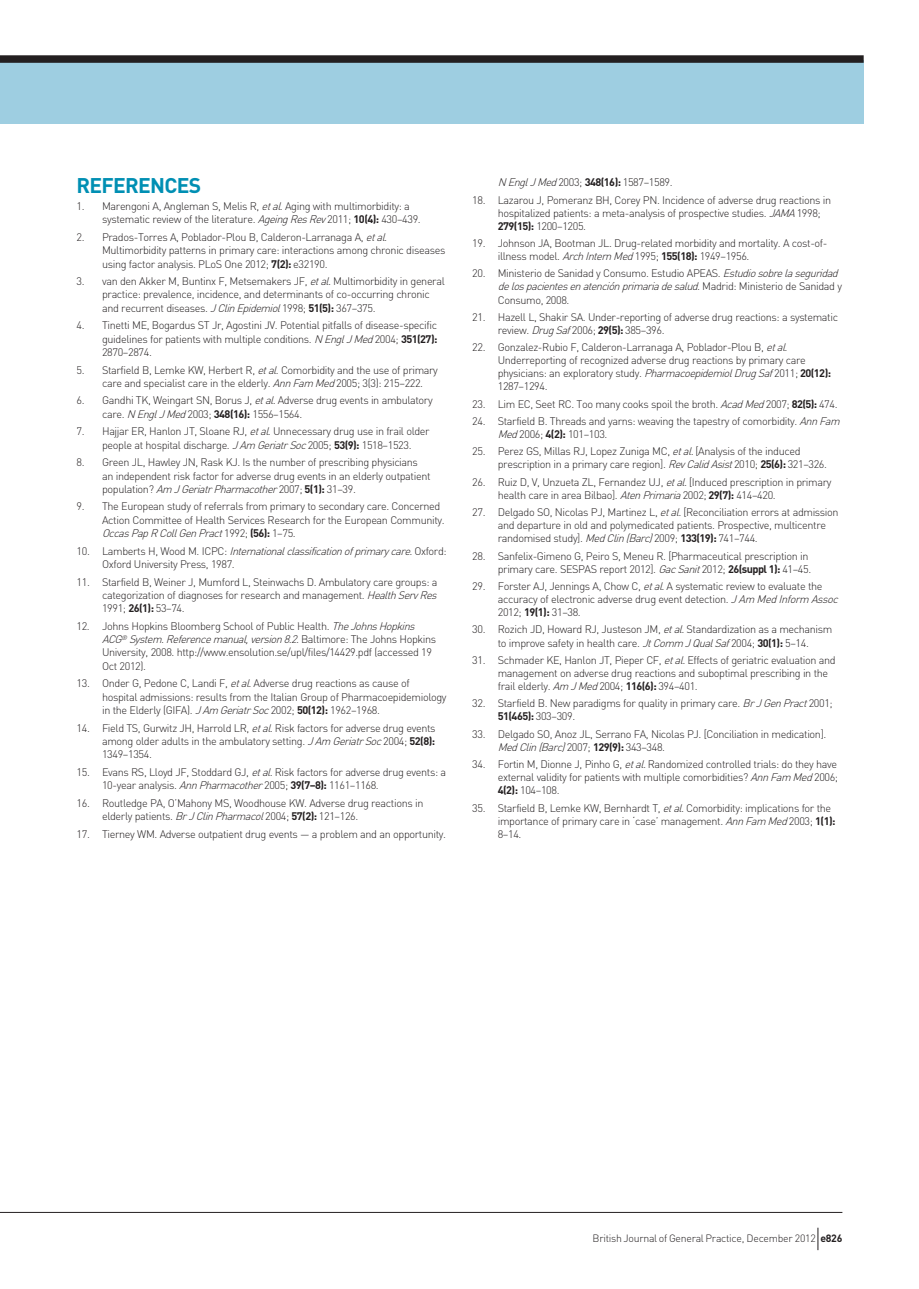
<style>
.page{position:relative;width:919px;height:1289px;background:#fff}
.page>*{position:absolute;margin:0;border:0;box-sizing:border-box;transform-origin:0 0}
.t1{font:700 21px "DIN";letter-spacing:-.035em;color:#008fb3}
.t2{font:300 10.8px/13.4px "DIN";letter-spacing:-.035em;color:#231f20}
.t3{font:300 10.5px "DIN";letter-spacing:-.025em;color:#231f20}
.s1{font-style:italic}
.s2{font-weight:700}
</style>
<div class="page">
<div style="left:0;top:60px;width:863px;height:64px;background:#9ecee1"></div>
<div style="left:0;top:55px;width:863px;height:8px;background:#231f20"></div>
<hr style="left:0;top:1211px;width:842px;height:1px;background:#231f20">
<svg style="left:817px;top:1227px;width:1px;height:23px"></svg>
<h1 class="t1" style="left:77px;top:171px;width:126px">REFERENCES</h1>
<p class="t2" style="left:102px;top:199px;width:320px;text-indent:-26px">1. Marengoni A, Angleman S, Melis R, <span class="s1">etal</span>. Aging with multimorbidity: a systematic review of the literature. <span class="s1">AgeingResRev</span>2011; <span class="s2">10(4):</span> 430–439.</p>
<p class="t2" style="left:102px;top:230px;width:345px;text-indent:-26px">2. Prados-Torres A, Poblador-Plou B, Calderon-Larranaga A, <span class="s1">etal.<br></span>Multimorbidity patterns in primary care: interactions among chronic diseases using factor analysis. PLoS One 2012; <span class="s2">7(2):</span> e32190.</p>
<p class="t2" style="left:102px;top:274px;width:344px;text-indent:-26px">3. van den Akker M, Buntinx F, Metsemakers JF, <span class="s1">etal.</span>Multimorbidity in general practice: prevalence, incidence, and determinants of co-occurring chronic and recurrent diseases. <span class="s1">JClinEpidemiol</span>1998; <span class="s2">51(5):</span> 367–375.</p>
<p class="t2" style="left:102px;top:318px;width:337px;text-align:justify;text-indent:-26px">4. Tinetti ME, Bogardus ST Jr, Agostini JV. Potential pitfalls of disease-specific guidelines for patients with multiple conditions. <span class="s1">NEnglJMed</span>2004; <span class="s2">351(27):<br></span>2870–2874.</p>
<p class="t2" style="left:102px;top:363px;width:337px;text-indent:-26px">5. Starfield B, Lemke KW, Herbert R, <span class="s1">etal</span>. Comorbidity and the use of primary care and specialist care in the elderly. <span class="s1">AnnFam Med</span>2005; 3(3): 215–222.</p>
<p class="t2" style="left:102px;top:394px;width:332px;text-indent:-26px">6. Gandhi TK, Weingart SN, Borus J, <span class="s1">etal.</span>Adverse drug events in ambulatory care. <span class="s1">NEnglJMed</span>2003; <span class="s2">348(16):</span> 1556–1564.</p>
<p class="t2" style="left:102px;top:424px;width:329px;text-indent:-26px">7. Hajjar ER, Hanlon JT, Sloane RJ, <span class="s1">etal</span>. Unnecessary drug use in frail older people at hospital discharge. <span class="s1">JAm GeriatrSoc</span>2005; <span class="s2">53(9):</span> 1518–1523.</p>
<p class="t2" style="left:102px;top:455px;width:330px;text-indent:-26px">8. Green JL, Hawley JN, Rask KJ. Is the number of prescribing physicians an independent risk factor for adverse drug events in an elderly outpatient population? <span class="s1">Am JGeriatrPharmacother</span>2007; <span class="s2">5(1):</span> 31–39.</p>
<p class="t2" style="left:102px;top:500px;width:344px;text-indent:-26px">9. The European study of referrals from primary to secondary care. Concerned<br>Action Committee of Health Services Research for the European Community.<br><span class="s1">OccasPapRCollGenPract</span>1 9 9 2 ; <span class="s2">( 5 6 ) :</span> 1 – 7 5 .</p>
<p class="t2" style="left:102px;top:544px;width:346px;text-indent:-26px">1 0 . L a m b e rt s H , W o o d M . I C P C : <span class="s1">Internationalclassificationofprimarycare.</span>O x f o r d :<br>Oxford University Press, 1987.</p>
<p class="t2" style="left:102px;top:575px;width:339px;text-indent:-26px">11. Starfield B, Weiner J, Mumford L, Steinwachs D. Ambulatory care groups: a categorization of diagnoses for research and management. <span class="s1">HealthServRes<br></span>1991; <span class="s2">26(1):</span> 53–74.</p>
<p class="t2" style="left:102px;top:619px;width:335px;text-indent:-26px">12. Johns Hopkins Bloomberg School of Public Health. <span class="s1">TheJohnsHopkins ACG</span><sup>®</sup> <span class="s1">System.Referencemanual,version8.2.</span>B a l t i m o r e : T h e J o h n s H o p k i n s University, 2008. http://www.ensolution.se/upl/files/14429.pdf (accessed 19<br>Oct 2012).</p>
<p class="t2" style="left:102px;top:676px;width:346px;text-indent:-26px">13. Onder G, Pedone C, Landi F, <span class="s1">etal.</span>Adverse drug reactions as cause of hospital admissions: results from the Italian Group of Pharmacoepidemiology in the Elderly (GIFA). <span class="s1">JAm GeriatrSoc</span>2002; <span class="s2">50(12):</span> 1962–1968.</p>
<p class="t2" style="left:102px;top:721px;width:335px;text-align:justify;text-indent:-26px">14. Field TS, Gurwitz JH, Harrold LR, <span class="s1">etal.</span>Risk factors for adverse drug events among older adults in the ambulatory setting. <span class="s1">JAm GeriatrSoc</span>2004; <span class="s2">52(8):<br></span>1349–1354.</p>
<p class="t2" style="left:102px;top:765px;width:345px;text-indent:-26px">15. Evans RS, Lloyd JF, Stoddard GJ, <span class="s1">etal.</span>Risk factors for adverse drug events: a<br>10-year analysis. <span class="s1">AnnPharmacother</span>2005; <span class="s2">39(7–8):</span> 1161–1168.</p>
<p class="t2" style="left:102px;top:796px;width:323px;text-indent:-26px">16. Routledge PA, O’Mahony MS, Woodhouse KW. Adverse drug reactions in elderly patients. <span class="s1">BrJClinPharmacol</span>2004; <span class="s2">57(2):</span> 121–126.</p>
<p class="t2" style="left:77px;top:827px;width:371px">17. Tierney WM. Adverse outpatient drug events — a problem and an opportunity.</p>
<p class="t2" style="left:497px;top:175px;width:176px"><span class="s1">NEnglJMed</span>2003; <span class="s2">348(16):</span> 1587–1589.</p>
<p class="t2" style="left:497px;top:193px;width:335px;text-indent:-26px">18. Lazarou J, Pomeranz BH, Corey PN. Incidence of adverse drug reactions in hospitalized patients: a meta-analysis of prospective studies. <span class="s1">JAMA</span>1998;<br><span class="s2">279(15):</span> 1200–1205.</p>
<p class="t2" style="left:497px;top:236px;width:331px;text-indent:-26px">19. Johnson JA, Bootman JL. Drug-related morbidity and mortality. A cost-of&shy;illness model. <span class="s1">ArchInternMed</span>1995; <span class="s2">155(18):</span> 1949–1956.</p>
<p class="t2" style="left:497px;top:267px;width:346px;text-align:justify;text-indent:-26px">20. Ministerio de Sanidad y Consumo. Estudio APEAS. <span class="s1">Estudiosobrelaseguridad delospacientesenatenciónprimariadesalud.</span>M a d r i d : M i n i s t e r i o d e S a n i d a d y Consumo, 2008.</p>
<p class="t2" style="left:497px;top:310px;width:342px;text-indent:-26px">21. Hazell L, Shakir SA. Under-reporting of adverse drug reactions: a systematic review. <span class="s1">DrugSaf</span>2006; <span class="s2">29(5):</span> 385–396.</p>
<p class="t2" style="left:497px;top:341px;width:335px;text-indent:-26px">22. Gonzalez-Rubio F, Calderon-Larranaga A, Poblador-Plou B, <span class="s1">etal.<br></span>Underreporting of recognized adverse drug reactions by primary care physicians: an exploratory study. <span class="s1">PharmacoepidemiolDrugSaf</span>2011; <span class="s2">20(12):<br></span>1287–1294.</p>
<p class="t2" style="left:472px;top:397px;width:367px">23. Lim EC, Seet RC. Too many cooks spoil the broth. <span class="s1">AcadMed</span>2007; <span class="s2">82(5):</span> 474.</p>
<p class="t2" style="left:497px;top:414px;width:347px;text-indent:-26px">24. Starfield B. Threads and yarns: weaving the tapestry of comorbidity. <span class="s1">AnnFam<br>Med</span>2006; <span class="s2">4(2):</span> 101–103.</p>
<p class="t2" style="left:497px;top:445px;width:331px;text-indent:-26px">25. Perez GS, Millas RJ, Lopez Zuniga MC, <span class="s1">etal.</span>[Analysis of the induced prescription in a primary care region]. <span class="s1">RevCalidAsist</span>2010; <span class="s2">25(6):</span> 321–326.</p>
<p class="t2" style="left:497px;top:475px;width:335px;text-indent:-26px">26. Ruiz D, V, Unzueta ZL, Fernandez UJ, <span class="s1">etal.</span>[Induced prescription in primary health care in area Bilbao]. <span class="s1">AtenPrimaria</span>2002; <span class="s2">29(7):</span> 414–420.</p>
<p class="t2" style="left:497px;top:505px;width:342px;text-indent:-26px">27. Delgado SO, Nicolas PJ, Martinez L, <span class="s1">etal.</span>[Reconciliation errors at admission and departure in old and polymedicated patients. Prospective, multicentre randomised study]. <span class="s1">MedClin(Barc)</span>2009; <span class="s2">133(19):</span> 741–744.</p>
<p class="t2" style="left:472px;top:549px;width:340px;text-align:right">28. Sanfelix-Gimeno G, Peiro S, Meneu R. [Pharmaceutical prescription in primary care. SESPAS report 2012]. <span class="s1">GacSanit</span>2012; <span class="s2">26(suppl 1):</span> 41–45.</p>
<p class="t2" style="left:497px;top:579px;width:345px;text-indent:-26px">29. Forster AJ, Jennings A, Chow C, <span class="s1">etal.</span>A systematic review to evaluate the accuracy of electronic adverse drug event detection. <span class="s1">JAm MedInform Assoc<br></span>2012; <span class="s2">19(1):</span> 31–38.</p>
<p class="t2" style="left:472px;top:623px;width:361px;text-align:center">30. Rozich JD, Howard RJ, Justeson JM, <span class="s1">etal.</span>Standardization as a mechanism to improve safety in health care. <span class="s1">JtComm JQualSaf</span>2004; <span class="s2">30(1):</span> 5–14.</p>
<p class="t2" style="left:497px;top:653px;width:339px;text-indent:-26px">31. Schmader KE, Hanlon JT, Pieper CF, <span class="s1">etal.</span>Effects of geriatric evaluation and management on adverse drug reactions and suboptimal prescribing in the frail elderly. <span class="s1">Am JMed</span>2004; <span class="s2">116(6):</span> 394–401.</p>
<p class="t2" style="left:497px;top:696px;width:336px;text-indent:-26px">32. Starfield B. New paradigms for quality in primary care. <span class="s1">BrJGenPract</span>2001;<br><span class="s2">51(465):</span> 303–309.</p>
<p class="t2" style="left:497px;top:727px;width:330px;text-indent:-26px">33. Delgado SO, Anoz JL, Serrano FA, Nicolas PJ. [Conciliation in medication].<br><span class="s1">MedClin(Barc)</span>2007; <span class="s2">129(9):</span> 343–348.</p>
<p class="t2" style="left:497px;top:757px;width:342px;text-align:justify;text-indent:-26px">34. Fortin M, Dionne J, Pinho G, <span class="s1">etal.</span>Randomized controlled trials: do they have external validity for patients with multiple comorbidities? <span class="s1">AnnFam Med</span>2006; <span class="s2">4(2):</span> 104–108.</p>
<p class="t2" style="left:497px;top:801px;width:339px;text-indent:-26px">35. Starfield B, Lemke KW, Bernhardt T, <span class="s1">etal.</span>Comorbidity: implications for the importance of primary care in ‘case’ management. <span class="s1">AnnFam Med</span>2003; <span class="s2">1(1):<br></span>8–14.</p>
<p class="t3" style="left:592px;top:1232px;width:251px">British Journal of General Practice, December 2012 <span class="s2">e826</span></p>
</div>
